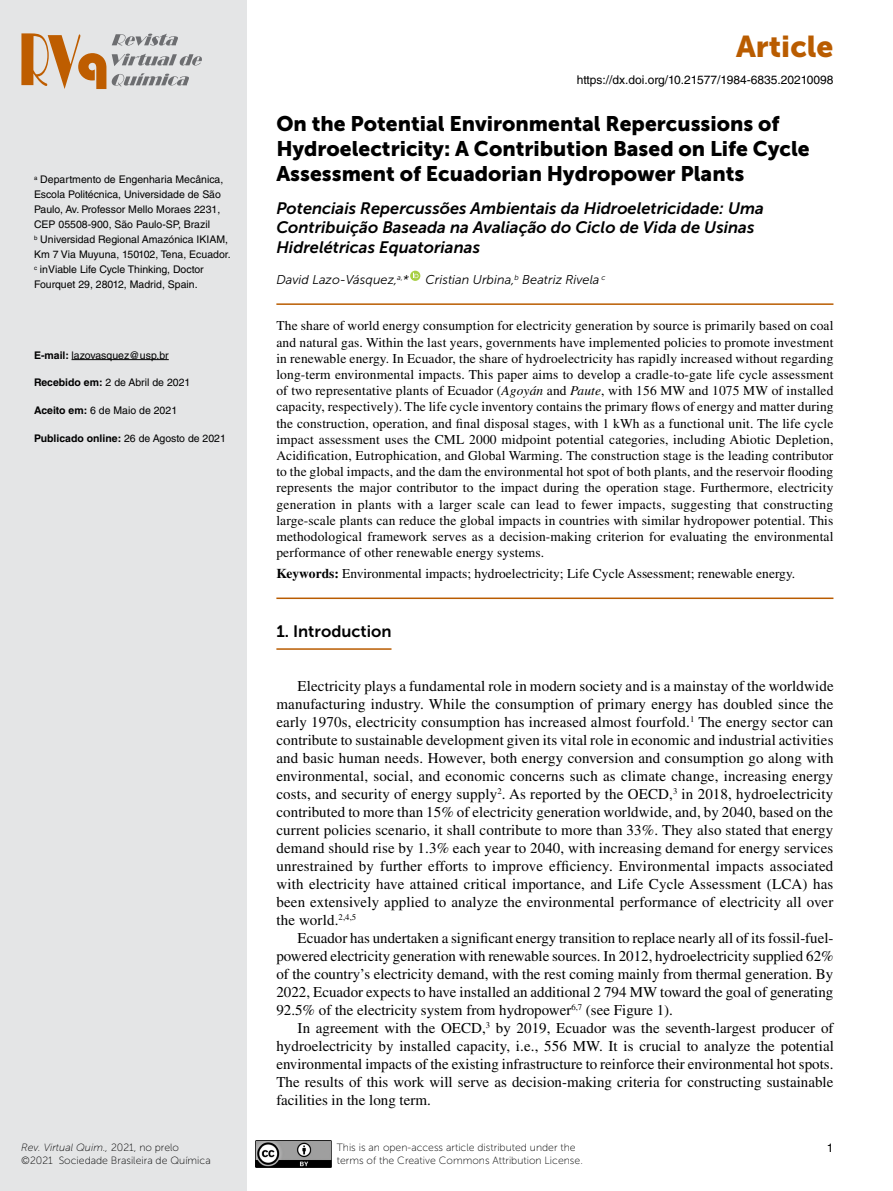
<style>
.page{position:relative;width:893px;height:1191px;background:#fff}
.page>*{position:absolute;margin:0;border:0;box-sizing:border-box;transform-origin:0 0}
.t1{font:30px "Museo Sans 900";color:#b95c00}
.t2{font:21px/25.2px "Museo Sans 900";color:#000}
.t3{font:italic 16.5px/19.8px "Museo Sans 700";color:#000}
.t4{font:16.5px "Museo Sans 700";color:#000}
.t5{font:15px/18px "Times LT Std";color:#000;text-align:justify}
.t6{font:13.5px/16.2px "Times LT Std";color:#000;text-align:justify}
.t7{font:italic 12.75px "Museo Sans 300";color:#000}
.t8{font:12px "Helvetica LT Std";color:#000}
.t9{font:10.5px/15px "Helvetica LT Std";color:#000}
.t10{font:10.5px/12.6px "Museo Sans 100";color:#000}
.t11{font:700 10.5px "Helvetica LT Std";color:#000}
.s1{font-weight:700}
.s2{font-weight:400}
.s3{font-style:italic}
</style>
<div class="page">
<div style="left:0;top:0;width:246px;height:1191px;background:#e4e5e6"></div>
<img style="left:255px;top:1140px;width:77px;height:27px">
<svg style="left:21px;top:33px;width:85px;height:56px"></svg>
<svg style="left:112px;top:73px;width:77px;height:13px"></svg>
<svg style="left:112px;top:54px;width:90px;height:12px"></svg>
<svg style="left:112px;top:34px;width:66px;height:12px"></svg>
<hr style="left:72px;top:359px;width:97px;height:1px;background:#000">
<hr style="left:276px;top:303px;width:557px;height:2px;background:#b95c00">
<hr style="left:276px;top:597px;width:557px;height:2px;background:#b95c00">
<hr style="left:276px;top:648px;width:115px;height:2px;background:#b95c00">
<svg style="left:410px;top:271px;width:10px;height:10px"></svg>
<svg style="left:413px;top:272px;width:5px;height:6px"></svg>
<p class="t9" style="left:34px;top:172px;width:198px"><sup>a</sup> Departmento de Engenharia Mecânica, Escola Politécnica, Universidade de São Paulo, Av. Professor Mello Moraes 2231, CEP 05508-900, São Paulo-SP, Brazil<br><sup>b</sup> Universidad Regional Amazónica IKIAM, Km 7 Via Muyuna, 150102, Tena, Ecuador. <sup>c</sup> inViable Life Cycle Thinking, Doctor Fourquet 29, 28012, Madrid, Spain.</p>
<p class="t9" style="left:34px;top:347px;width:136px"><span class="s1">E-mail:</span> lazovasquez@usp.br</p>
<p class="t9" style="left:34px;top:375px;width:158px"><span class="s1">Recebido em:</span> 2 de Abril de 2021</p>
<p class="t9" style="left:34px;top:403px;width:145px"><span class="s1">Aceito em:</span> 6 de Maio de 2021</p>
<p class="t11" style="left:34px;top:432px;width:193px">Publicado online: <span class="s2">26 de Agosto de 2021</span></p>
<p class="t10" style="left:21px;top:1141px;width:191px"><span class="s3">Rev. Virtual Quim.,</span> 2021, no prelo ©2021 Sociedade Brasileira de Química</p>
<h1 class="t1" style="left:736px;top:29px;width:99px">Article</h1>
<p class="t8" style="left:577px;top:72px;width:258px">https://dx.doi.org/10.21577/1984-6835.20210098</p>
<h2 class="t2" style="left:276px;top:111px;width:535px">On the Potential Environmental Repercussions of<br>Hydroelectricity: A Contribution Based on Life Cycle<br>Assessment of Ecuadorian Hydropower Plants</h2>
<p class="t3" style="left:276px;top:198px;width:489px">Potenciais Repercussões Ambientais da Hidroeletricidade: Uma<br>Contribuição Baseada na Avaliação do Ciclo de Vida de Usinas<br>Hidrelétricas Equatorianas</p>
<p class="t7" style="left:276px;top:273px;width:134px">David Lazo-Vásquez,<sup>a,</sup>*</p>
<p class="t7" style="left:426px;top:273px;width:181px">Cristian Urbina,<sup>b</sup> Beatriz Rivela <sup>c</sup></p>
<p class="t6" style="left:276px;top:318px;width:559px">The share of world energy consumption for electricity generation by source is primarily based on coal and natural gas. Within the last years, governments have implemented policies to promote investment in renewable energy. In Ecuador, the share of hydroelectricity has rapidly increased without regarding long-term environmental impacts. This paper aims to develop a cradle-to-gate life cycle assessment of two representative plants of Ecuador (<span class="s3">Agoyán</span> and <span class="s3">Paute</span>, with 156 MW and 1075 MW of installed capacity, respectively). The life cycle inventory contains the primary flows of energy and matter during the construction, operation, and final disposal stages, with 1 kWh as a functional unit. The life cycle impact assessment uses the CML 2000 midpoint potential categories, including Abiotic Depletion, Acidification, Eutrophication, and Global Warming. The construction stage is the leading contributor to the global impacts, and the dam the environmental hot spot of both plants, and the reservoir flooding represents the major contributor to the impact during the operation stage. Furthermore, electricity generation in plants with a larger scale can lead to fewer impacts, suggesting that constructing large-scale plants can reduce the global impacts in countries with similar hydropower potential. This methodological framework serves as a decision-making criterion for evaluating the environmental performance of other renewable energy systems.</p>
<p class="t6" style="left:276px;top:565px;width:520px"><span class="s1">Keywords:</span> Environmental impacts; hydroelectricity; Life Cycle Assessment; renewable energy.</p>
<p class="t4" style="left:276px;top:622px;width:117px">1. Introduction</p>
<p class="t5" style="left:276px;top:677px;width:559px;text-indent:21px">Electricity plays a fundamental role in modern society and is a mainstay of the worldwide manufacturing industry. While the consumption of primary energy has doubled since the early 1970s, electricity consumption has increased almost fourfold.<sup>1</sup> The energy sector can contribute to sustainable development given its vital role in economic and industrial activities and basic human needs. However, both energy conversion and consumption go along with environmental, social, and economic concerns such as climate change, increasing energy costs, and security of energy supply<sup>2</sup>. As reported by the OECD,<sup>3</sup> in 2018, hydroelectricity contributed to more than 15% of electricity generation worldwide, and, by 2040, based on the current policies scenario, it shall contribute to more than 33%. They also stated that energy demand should rise by 1.3% each year to 2040, with increasing demand for energy services unrestrained by further efforts to improve efficiency. Environmental impacts associated with electricity have attained critical importance, and Life Cycle Assessment (LCA) has been extensively applied to analyze the environmental performance of electricity all over the world.<sup>2,4,5</sup></p>
<p class="t5" style="left:276px;top:929px;width:559px;text-indent:21px">Ecuador has undertaken a significant energy transition to replace nearly all of its fossil-fuel&shy;powered electricity generation with renewable sources. In 2012, hydroelectricity supplied 62% of the country’s electricity demand, with the rest coming mainly from thermal generation. By 2022, Ecuador expects to have installed an additional 2 794 MW toward the goal of generating 92.5% of the electricity system from hydropower<sup>6,7</sup> (see Figure 1).</p>
<p class="t5" style="left:276px;top:1019px;width:559px;text-indent:21px">In agreement with the OECD,<sup>3</sup> by 2019, Ecuador was the seventh-largest producer of hydroelectricity by installed capacity, i.e., 556 MW. It is crucial to analyze the potential environmental impacts of the existing infrastructure to reinforce their environmental hot spots.<br>The results of this work will serve as decision-making criteria for constructing sustainable facilities in the long term.</p>
<p class="t10" style="left:337px;top:1141px;width:248px">This is an open-access article distributed under the terms of the Creative Commons Attribution License.</p>
<p class="t8" style="left:827px;top:1140px;width:8px">1</p>
</div>
